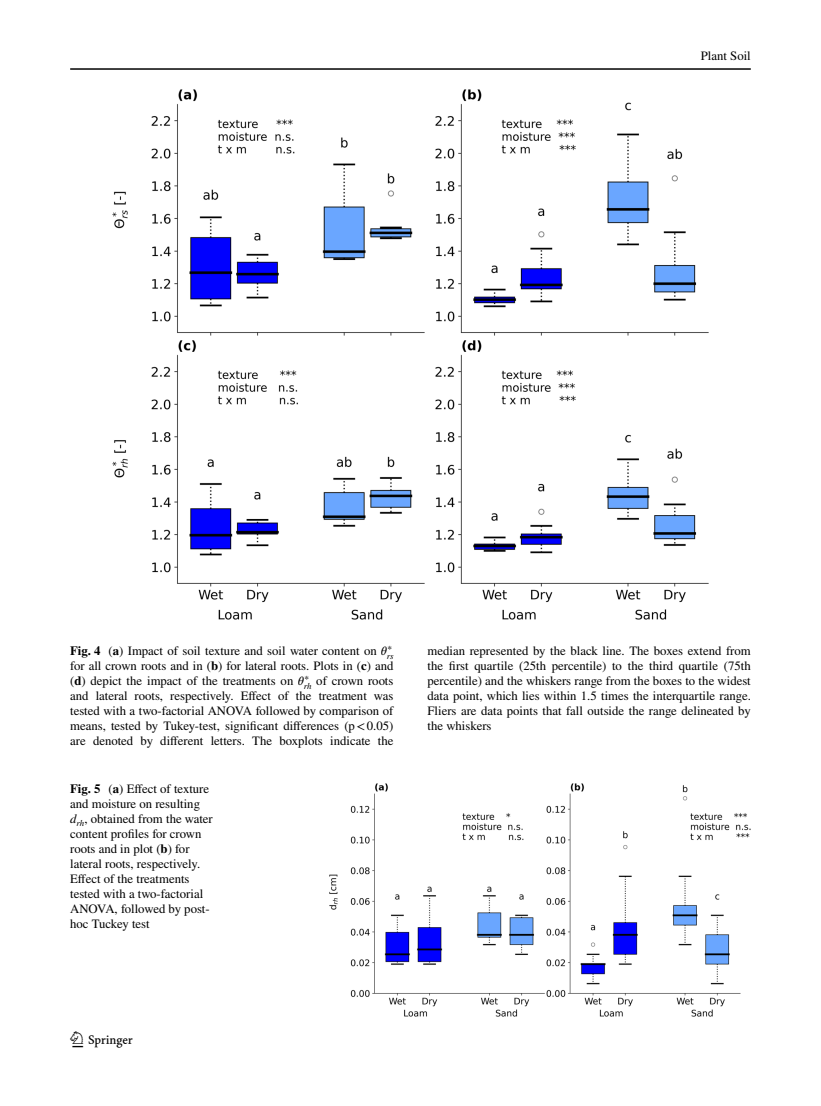
<style>
.page{position:relative;width:821px;height:1106px;background:#fff}
.page>*{position:absolute;margin:0;border:0;box-sizing:border-box;transform-origin:0 0}
.t1{font:22.5px "Springnew Regular 2";color:#000}
.t2{font:12.75px/15px "STIX";color:#000}
.t3{font:8.85px "STIX General Italic 77";color:#000}
.s1{font-weight:700}
.s2{font-family:"STIX Math Italic 56"}
.s3{font-family:"STIX Math Italic 57"}
.s4{font-family:"STIX General Italic 79"}
</style>
<div class="page">
<hr style="left:70px;top:68px;width:680px;height:2px;background:#000">
<img style="left:113px;top:89px;width:595px;height:530px">
<img style="left:329px;top:783px;width:421px;height:233px">
<p class="t2" style="left:701px;top:49px;width:51px">Plant Soil</p>
<p class="t2" style="left:70px;top:643px;width:323px"><span class="s1">Fig. 4</span> (<span class="s1">a</span>) Impact of soil texture and soil water content on <span class="s2">𝜃</span><sup>∗</sup></p>
<p class="t3" style="left:387px;top:651px;width:8px">rs</p>
<p class="t2" style="left:70px;top:658px;width:325px">for all crown roots and in (<span class="s1">b</span>) for lateral roots. Plots in (<span class="s1">c</span>) and (<span class="s1">d</span>) depict the impact of the treatments on <span class="s3">𝜃</span><sup>∗</sup></p>
<p class="t2" style="left:70px;top:673px;width:325px;text-align:justify;text-indent:234px"><sub>rh</sub> of crown roots and lateral roots, respectively. Effect of the treatment was tested with a two-factorial ANOVA followed by comparison of means, tested by Tukey-test, significant differences (p&lt;0.05) are denoted by different letters. The boxplots indicate the</p>
<p class="t2" style="left:70px;top:782px;width:144px"><span class="s1">Fig. 5</span> (<span class="s1">a</span>) Effect of texture and moisture on resulting <span class="s4">d</span><sub>rh</sub>, obtained from the water content profiles for crown roots and in plot (<span class="s1">b</span>) for lateral roots, respectively.<br>Effect of the treatments tested with a two-factorial<br>ANOVA, followed by post&shy;hoc Tuckey test</p>
<p class="t2" style="left:427px;top:643px;width:325px;text-align:justify">median represented by the black line. The boxes extend from the first quartile (25th percentile) to the third quartile (75th percentile) and the whiskers range from the boxes to the widest data point, which lies within 1.5 times the interquartile range.<br>Fliers are data points that fall outside the range delineated by the whiskers</p>
<h1 class="t1" style="left:72px;top:1031px;width:62px">1 3</h1>
</div>
